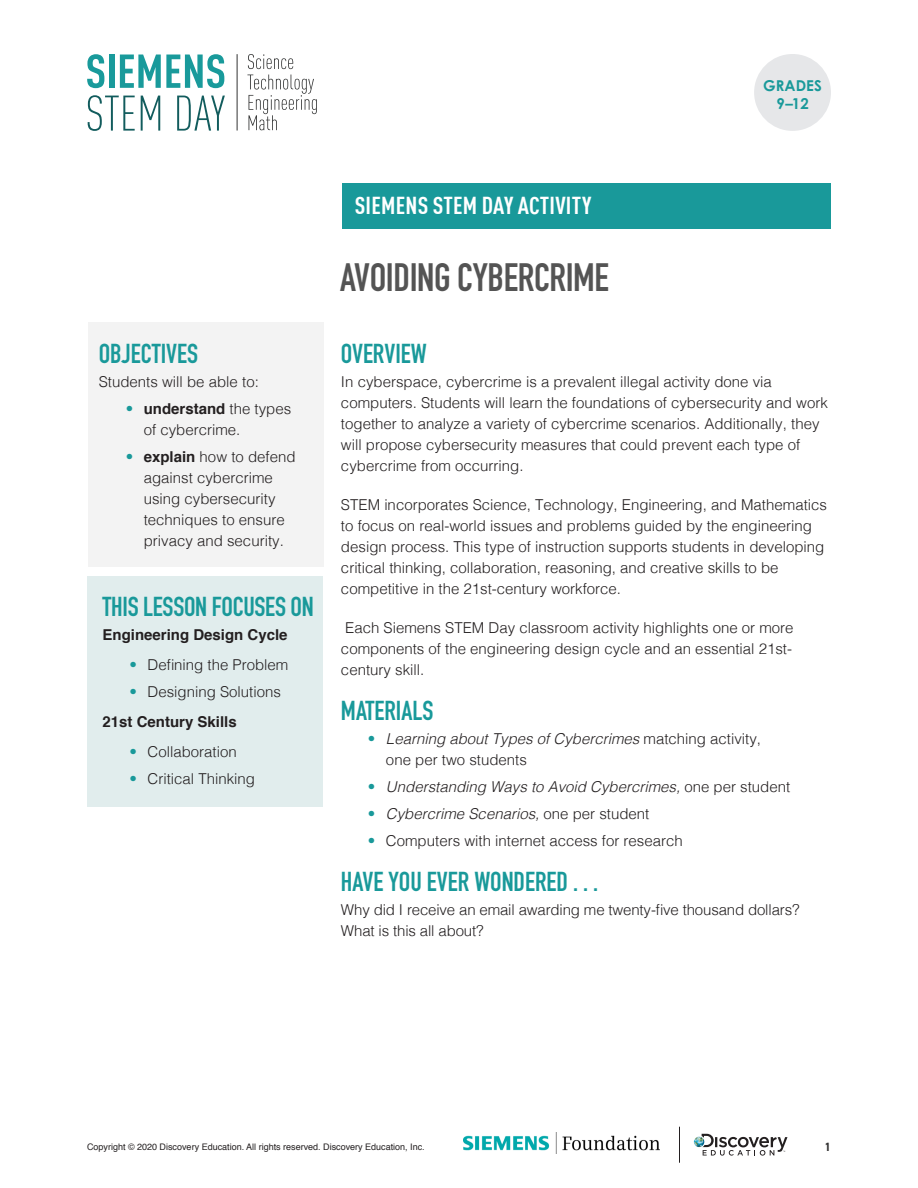
<style>
.page{position:relative;width:918px;height:1188px;background:#fff}
.page>*{position:absolute;margin:0;border:0;box-sizing:border-box;transform-origin:0 0}
.t1{font:700 39px "DIN Condensed";letter-spacing:-.01em;color:#545454}
.Subhead_1{font:700 27px "DIN Condensed";color:#19999a}
.t2{font:700 condensed 24px "DIN Pro";letter-spacing:.01em;color:#fff}
.Body{font:300 15px/21px "Helvetica";color:#231f20}
.t3{font:italic 300 15px "Helvetica";color:#231f20}
.Body-2{font:700 15px "Helvetica";color:#231f20}
.t4{font:700 15px/18px "Century Gothic Pro";color:#19999a;text-align:center}
.t5{font:700 12px "DIN2014";color:#343333}
.t6{font:9px "Helvetica";color:#231f20}
.s1{color:#19999a}
.s2{font-weight:700}
.s3{font-style:italic}
.s4{font-style:normal;color:#19999a}
.s5{font-style:normal}
</style>
<div class="page">
<svg style="left:694px;top:1134px;width:94px;height:22px"></svg>
<hr style="left:679px;top:1127px;width:1px;height:36px;background:#231f20">
<img style="left:464px;top:1133px;width:195px;height:21px">
<svg style="left:87px;top:54px;width:17px;height:34px"></svg>
<div style="left:109px;top:55px;width:5px;height:33px;background:#199a9b"></div>
<svg style="left:120px;top:54px;width:104px;height:34px"></svg>
<svg style="left:88px;top:95px;width:47px;height:36px"></svg>
<svg style="left:141px;top:96px;width:19px;height:35px"></svg>
<svg style="left:177px;top:96px;width:48px;height:35px"></svg>
<svg style="left:248px;top:54px;width:45px;height:15px"></svg>
<svg style="left:247px;top:75px;width:70px;height:55px"></svg>
<hr style="left:237px;top:54px;width:1px;height:77px;background:#323333">
<div style="left:342px;top:183px;width:489px;height:45px;background:#19999a"></div>
<div style="left:88px;top:322px;width:236px;height:245px;background:#f3f3f3"></div>
<div style="left:87px;top:576px;width:236px;height:230px;background:#e1eded"></div>
<div style="left:754px;top:54px;width:77px;height:77px;background:#e6e7e9;border-radius:50%"></div>
<p class="t4" style="left:763px;top:77px;width:60px">GRADES<br>9–12</p>
<p class="Subhead_1" style="left:99px;top:335px;width:101px">OBJECTIVES</p>
<p class="Body" style="left:99px;top:370px;width:162px">Students will be able to:</p>
<p class="Body" style="left:144px;top:397px;width:149px;text-indent:-18px"><span class="s1">•</span> <span class="s2">understand</span> the types of cybercrime.</p>
<p class="Body" style="left:126px;top:445px;width:171px;text-align:center"><span class="s1">•</span> <span class="s2">explain</span> how to defend against cybercrime<br>using cybersecurity techniques to ensure privacy and security.</p>
<p class="Subhead_1" style="left:103px;top:588px;width:213px">THIS LESSON FOCUSES ON</p>
<p class="Body-2" style="left:103px;top:623px;width:187px">Engineering Design Cycle</p>
<p class="Body" style="left:130px;top:653px;width:160px"><span class="s1">•</span> Defining the Problem</p>
<p class="Body" style="left:130px;top:680px;width:153px"><span class="s1">•</span> Designing Solutions</p>
<p class="Body-2" style="left:103px;top:710px;width:136px">21st Century Skills</p>
<p class="Body" style="left:130px;top:740px;width:109px"><span class="s1">•</span> Collaboration</p>
<p class="Body" style="left:130px;top:767px;width:127px"><span class="s1">•</span> Critical Thinking</p>
<p class="t2" style="left:355px;top:188px;width:238px">SIEMENS STEM DAY ACTIVITY</p>
<p class="t1" style="left:340px;top:252px;width:270px">AVOIDING CYBERCRIME</p>
<p class="Subhead_1" style="left:341px;top:335px;width:87px">OVERVIEW</p>
<p class="Body" style="left:341px;top:370px;width:488px">In cyberspace, cybercrime is a prevalent illegal activity done via computers. Students will learn the foundations of cybersecurity and work together to analyze a variety of cybercrime scenarios. Additionally, they will propose cybersecurity measures that could prevent each type of cybercrime from occurring.</p>
<p class="Body" style="left:341px;top:493px;width:488px">STEM incorporates Science, Technology, Engineering, and Mathematics to focus on real-world issues and problems guided by the engineering design process. This type of instruction supports students in developing critical thinking, collaboration, reasoning, and creative skills to be competitive in the 21st-century workforce.</p>
<p class="Body" style="left:341px;top:616px;width:454px;text-align:justify">Each Siemens STEM Day classroom activity highlights one or more components of the engineering design cycle and an essential 21st&shy;century skill.</p>
<p class="Subhead_1" style="left:341px;top:692px;width:94px">MATERIALS</p>
<p class="Body" style="left:386px;top:727px;width:377px;text-indent:-18px"><span class="s1">•</span> <span class="s3">Learning about Types of Cybercrimes</span> matching activity, one per two students</p>
<p class="t3" style="left:368px;top:774px;width:424px"><span class="s4">•</span> Understanding Ways to Avoid Cybercrimes, <span class="s5">one per student</span></p>
<p class="t3" style="left:368px;top:801px;width:283px"><span class="s4">•</span> Cybercrime Scenarios, <span class="s5">one per student</span></p>
<p class="Body" style="left:368px;top:829px;width:316px"><span class="s1">•</span> Computers with internet access for research</p>
<p class="Subhead_1" style="left:341px;top:863px;width:259px">HAVE YOU EVER WONDERED . . .</p>
<p class="Body" style="left:341px;top:898px;width:460px">Why did I receive an email awarding me twenty-five thousand dollars?<br>What is this all about?</p>
<p class="t6" style="left:87px;top:1140px;width:339px">Copyright © 2020 Discovery Education. All rights reserved. Discovery Education, Inc.</p>
<p class="t5" style="left:825px;top:1139px;width:8px">1</p>
</div>
